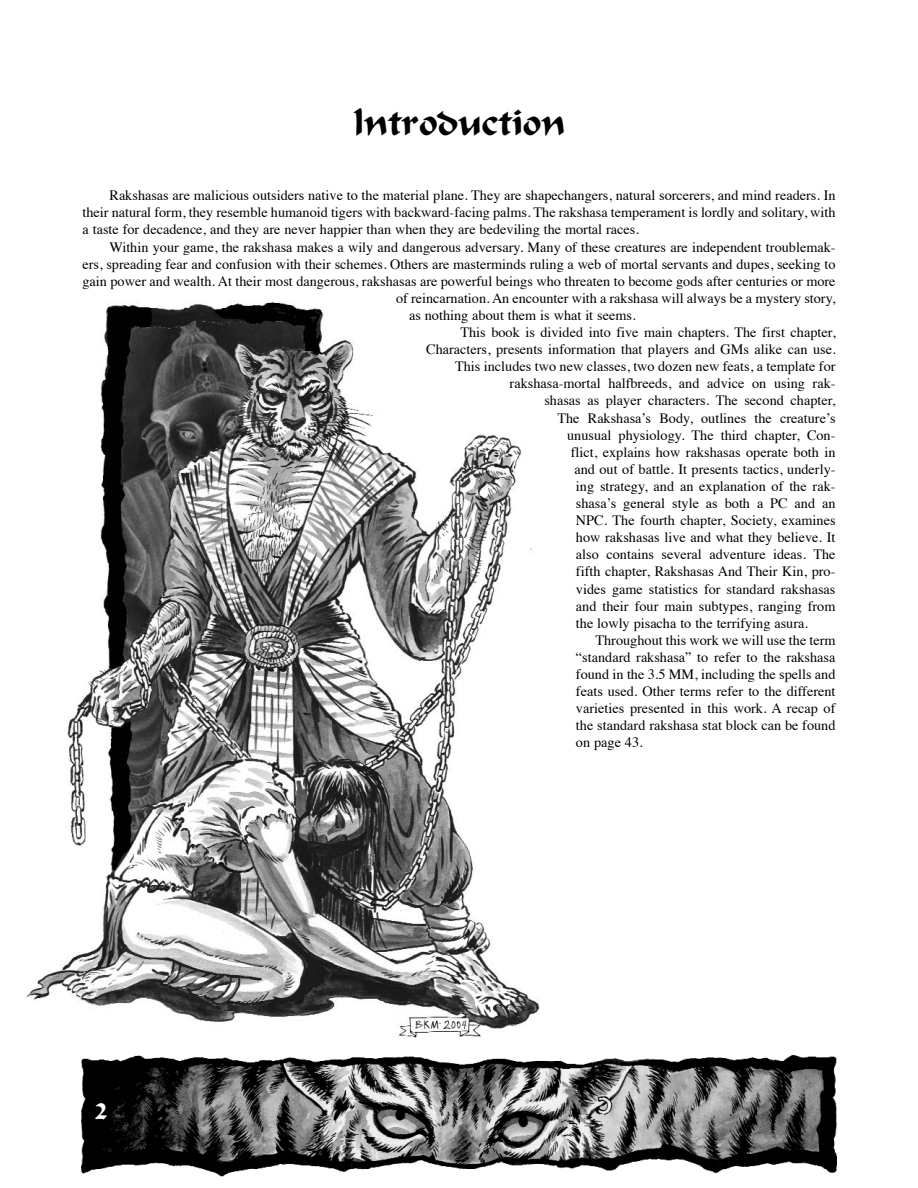
<style>
.page{position:relative;width:918px;height:1188px;background:#fff}
.page>*{position:absolute;margin:0;border:0;box-sizing:border-box;transform-origin:0 0}
.t1{font:36px "Gauranga";color:#000}
.t2{font:27px "Gauranga";color:#fff}
.t3{font:14.25px/17.1px "Times";color:#000;text-align:justify}
</style>
<div class="page">
<img style="left:81px;top:1054px;width:756px;height:122px">
<img style="left:26px;top:301px;width:513px;height:737px">
<h1 class="t1" style="left:352px;top:101px;width:215px">Introduction</h1>
<p class="t3" style="left:83px;top:188px;width:755px;text-indent:27px">Rakshasas are malicious outsiders native to the material plane. They are shapechangers, natural sorcerers, and mind readers. In their natural form, they resemble humanoid tigers with backward-facing palms. The rakshasa temperament is lordly and solitary, with a taste for decadence, and they are never happier than when they are bedeviling the mortal races.</p>
<p class="t3" style="left:110px;top:239px;width:728px">Within your game, the rakshasa makes a wily and dangerous adversary. Many of these creatures are independent troublemak-</p>
<p class="t3" style="left:82px;top:257px;width:755px">ers, spreading fear and confusion with their schemes. Others are masterminds ruling a web of mortal servants and dupes, seeking to</p>
<p class="t3" style="left:82px;top:274px;width:754px">gain power and wealth. At their most dangerous, rakshasas are powerful beings who threaten to become gods after centuries or more</p>
<p class="t3" style="left:396px;top:291px;width:441px">of reincarnation. An encounter with a rakshasa will always be a mystery story,</p>
<p class="t3" style="left:409px;top:308px;width:228px">as nothing about them is what it seems.</p>
<p class="t3" style="left:460px;top:325px;width:377px">This book is divided into five main chapters. The first chapter,</p>
<p class="t3" style="left:426px;top:342px;width:411px">Characters, presents information that players and GMs alike can use.</p>
<p class="t3" style="left:455px;top:359px;width:382px">This includes two new classes, two dozen new feats, a template for</p>
<p class="t3" style="left:510px;top:376px;width:327px">rakshasa-mortal halfbreeds, and advice on using rak-</p>
<p class="t3" style="left:544px;top:393px;width:293px">shasas as player characters. The second chapter,</p>
<p class="t3" style="left:557px;top:410px;width:280px">The Rakshasa’s Body, outlines the creature’s</p>
<p class="t3" style="left:567px;top:428px;width:270px">unusual physiology. The third chapter, Con-</p>
<p class="t3" style="left:571px;top:445px;width:266px">flict, explains how rakshasas operate both in</p>
<p class="t3" style="left:574px;top:462px;width:263px">and out of battle. It presents tactics, underly-</p>
<p class="t3" style="left:576px;top:479px;width:261px">ing strategy, and an explanation of the rak-</p>
<p class="t3" style="left:576px;top:496px;width:261px">shasa’s general style as both a PC and an</p>
<p class="t3" style="left:576px;top:513px;width:261px">NPC. The fourth chapter, Society, examines</p>
<p class="t3" style="left:576px;top:530px;width:261px">how rakshasas live and what they believe. It</p>
<p class="t3" style="left:576px;top:547px;width:261px">also contains several adventure ideas. The</p>
<p class="t3" style="left:576px;top:564px;width:261px">fifth chapter, Rakshasas And Their Kin, pro-</p>
<p class="t3" style="left:576px;top:581px;width:261px">vides game statistics for standard rakshasas</p>
<p class="t3" style="left:576px;top:599px;width:261px">and their four main subtypes, ranging from</p>
<p class="t3" style="left:576px;top:616px;width:234px">the lowly pisacha to the terrifying asura.</p>
<p class="t3" style="left:595px;top:633px;width:242px">Throughout this work we will use the term</p>
<p class="t3" style="left:576px;top:650px;width:261px">“standard rakshasa” to refer to the rakshasa</p>
<p class="t3" style="left:576px;top:667px;width:261px">found in the 3.5 MM, including the spells and</p>
<p class="t3" style="left:576px;top:684px;width:261px">feats used. Other terms refer to the different</p>
<p class="t3" style="left:576px;top:701px;width:261px">varieties presented in this work. A recap of</p>
<p class="t3" style="left:576px;top:718px;width:261px">the standard rakshasa stat block can be found</p>
<p class="t3" style="left:576px;top:735px;width:68px">on page 43.</p>
<h2 class="t2" style="left:96px;top:1093px;width:14px">2</h2>
</div>
